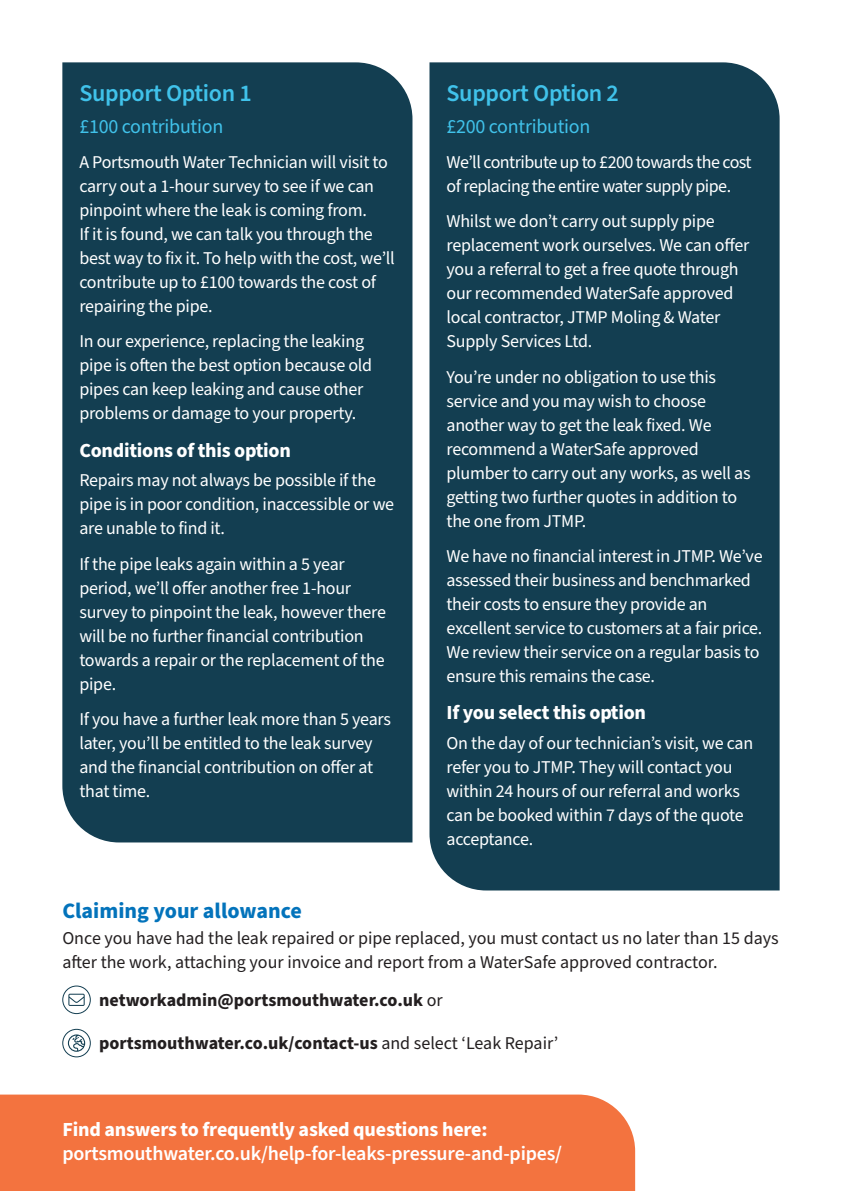
<style>
.page{position:relative;width:842px;height:1191px;background:#fff}
.page>*{position:absolute;margin:0;border:0;box-sizing:border-box;transform-origin:0 0}
.H3___PW_Blue{font:600 24px "Source Sans Pro";letter-spacing:-.015em;color:#40c2ea}
.t1{font:700 22px "Source Sans Pro";color:#0373bb}
.H3___PW_Blue-2{font:700 20px "Source Sans Pro";letter-spacing:-.015em;color:#fff}
.t2{font:600 20px "Source Sans Pro";letter-spacing:-.01em;color:#fff}
.H3___PW_Blue-3{font:20px "Source Sans Pro";letter-spacing:-.015em;color:#40c2ea}
.H3___PW_Blue-4{font:18px/24px "Source Sans Pro";letter-spacing:-.015em;color:#fff}
.t3{font:18px/24px "Source Sans Pro";color:#231f20}
.t4{font:700 18px "Source Sans Pro";color:#231f20}
.s1{font-weight:400}
</style>
<div class="page">
<div style="left:0;top:1094px;width:635px;height:97px;background:#f3733f"></div>
<div style="left:62px;top:62px;width:350px;height:780px;background:#133e51"></div>
<div style="left:429px;top:62px;width:351px;height:828px;background:#133e51"></div>
<svg style="left:0;top:767px;width:253px;height:391px"></svg>
<p class="H3___PW_Blue" style="left:79px;top:77px;width:174px">Support Option 1</p>
<p class="H3___PW_Blue-3" style="left:79px;top:112px;width:145px">£100 contribution</p>
<p class="H3___PW_Blue-4" style="left:79px;top:150px;width:317px">A Portsmouth Water Technician will visit to carry out a 1-hour survey to see if we can pinpoint where the leak is coming from.<br>If it is found, we can talk you through the best way to fix it. To help with the cost, we’ll contribute up to £100 towards the cost of repairing the pipe.</p>
<p class="H3___PW_Blue-4" style="left:79px;top:330px;width:294px">In our experience, replacing the leaking pipe is often the best option because old pipes can keep leaking and cause other problems or damage to your property.</p>
<p class="H3___PW_Blue-2" style="left:79px;top:436px;width:213px">Conditions of this option</p>
<p class="H3___PW_Blue-4" style="left:79px;top:469px;width:316px">Repairs may not always be possible if the pipe is in poor condition, inaccessible or we are unable to find it.</p>
<p class="H3___PW_Blue-4" style="left:79px;top:552px;width:308px">If the pipe leaks again within a 5 year period, weʼll offer another free 1-hour survey to pinpoint the leak, however there will be no further financial contribution towards a repair or the replacement of the pipe.</p>
<p class="H3___PW_Blue-4" style="left:79px;top:707px;width:313px">If you have a further leak more than 5 years later, youʼll be entitled to the leak survey and the financial contribution on offer at that time.</p>
<p class="H3___PW_Blue" style="left:446px;top:77px;width:174px">Support Option 2</p>
<p class="H3___PW_Blue-3" style="left:446px;top:112px;width:145px">£200 contribution</p>
<p class="H3___PW_Blue-4" style="left:446px;top:150px;width:307px">We’ll contribute up to £200 towards the cost of replacing the entire water supply pipe.</p>
<p class="H3___PW_Blue-4" style="left:446px;top:210px;width:304px">Whilst we donʼt carry out supply pipe replacement work ourselves. We can offer you a referral to get a free quote through our recommended WaterSafe approved local contractor, JTMP Moling &amp; Water Supply Services Ltd.</p>
<p class="H3___PW_Blue-4" style="left:446px;top:365px;width:306px">Youʼre under no obligation to use this service and you may wish to choose another way to get the leak fixed. We recommend a WaterSafe approved plumber to carry out any works, as well as getting two further quotes in addition to the one from JTMP.</p>
<p class="H3___PW_Blue-4" style="left:446px;top:544px;width:318px">We have no financial interest in JTMP. Weʼve assessed their business and benchmarked their costs to ensure they provide an excellent service to customers at a fair price.<br>We review their service on a regular basis to ensure this remains the case.</p>
<p class="H3___PW_Blue-2" style="left:446px;top:699px;width:201px">If you select this option</p>
<p class="H3___PW_Blue-4" style="left:446px;top:731px;width:308px">On the day of our technician’s visit, we can refer you to JTMP. They will contact you within 24 hours of our referral and works can be booked within 7 days of the quote acceptance.</p>
<p class="t1" style="left:62px;top:895px;width:241px">Claiming your allowance</p>
<p class="t3" style="left:62px;top:927px;width:718px">Once you have had the leak repaired or pipe replaced, you must contact us no later than 15 days after the work, attaching your invoice and report from a WaterSafe approved contractor.</p>
<p class="t4" style="left:99px;top:987px;width:345px">networkadmin@portsmouthwater.co.uk <span class="s1">or</span></p>
<p class="t4" style="left:99px;top:1031px;width:460px">portsmouthwater.co.uk/contact-us <span class="s1">and select ‘Leak Repair’</span></p>
<p class="H3___PW_Blue-2" style="left:62px;top:1115px;width:427px">Find answers to frequently asked questions here:</p>
<p class="t2" style="left:62px;top:1140px;width:501px">portsmouthwater.co.uk/help-for-leaks-pressure-and-pipes/</p>
</div>
